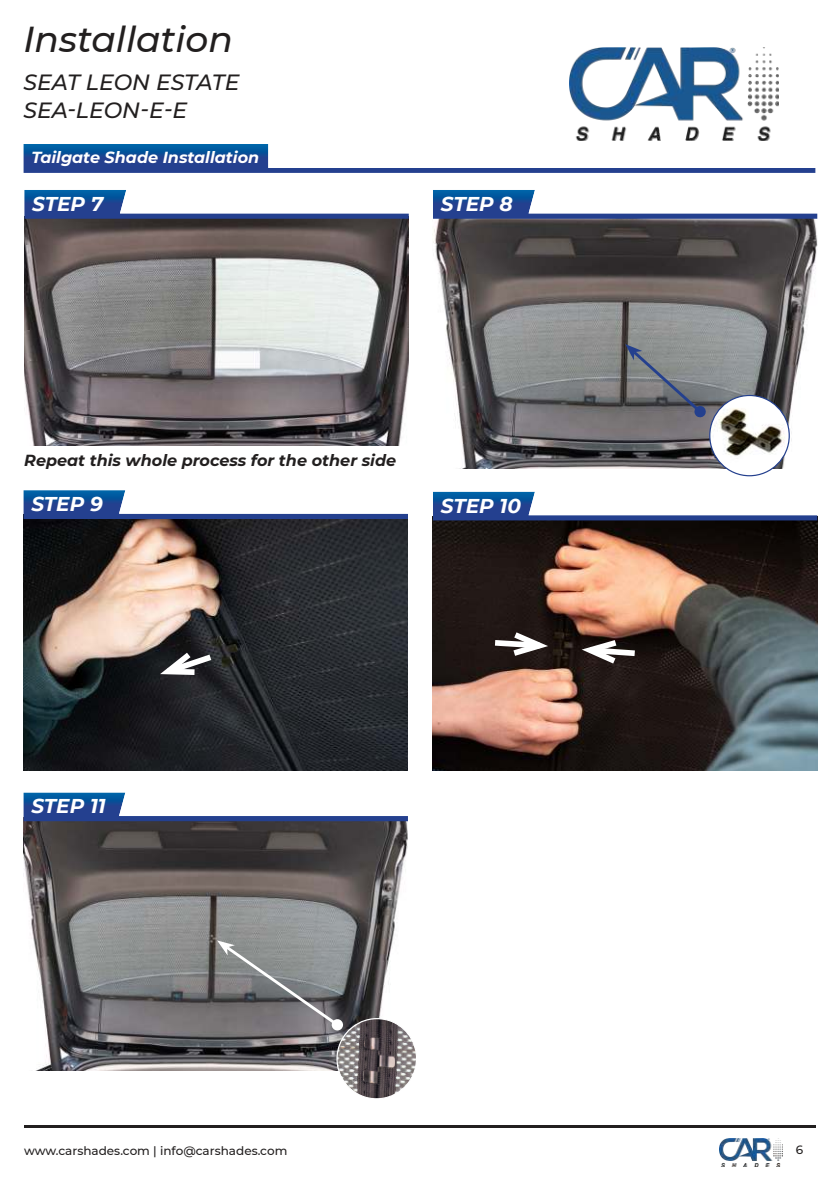
<style>
.page{position:relative;width:840px;height:1191px;background:#fff}
.page>*{position:absolute;margin:0;border:0;box-sizing:border-box;transform-origin:0 0}
.t1{font:italic 500 36px "Montserrat";color:#221f1f}
.t2{font:italic 500 22px/28px "Montserrat";color:#221f1f}
.t3{font:italic 700 20px "Montserrat";color:#fff}
.t4{font:italic 700 16px "Montserrat";color:#221f1f}
.t5{font:italic 700 16px "Montserrat";color:#fff}
.t6{font:500 12px "Montserrat";color:#221f1f}
</style>
<div class="page">
<img style="left:569px;top:47px;width:208px;height:94px">
<img style="left:23px;top:144px;width:792px;height:29px">
<hr style="left:24px;top:1126px;width:791px;height:2px;background:#221f1f">
<img style="left:719px;top:1138px;width:63px;height:28px">
<img style="left:433px;top:219px;width:384px;height:249px">
<img style="left:23px;top:519px;width:385px;height:251px">
<img style="left:23px;top:821px;width:385px;height:250px">
<img style="left:433px;top:190px;width:384px;height:29px">
<img style="left:23px;top:490px;width:385px;height:29px">
<img style="left:23px;top:792px;width:385px;height:29px">
<img style="left:24px;top:219px;width:384px;height:226px">
<img style="left:24px;top:190px;width:384px;height:29px">
<img style="left:432px;top:520px;width:385px;height:250px">
<img style="left:432px;top:491px;width:385px;height:29px">
<svg style="left:489px;top:627px;width:67px;height:33px"></svg>
<svg style="left:573px;top:636px;width:67px;height:32px"></svg>
<img style="left:709px;top:395px;width:79px;height:81px;border-radius:40px">
<div style="left:708px;top:395px;width:81px;height:81px;border:1px solid #24408e;border-radius:50%"></div>
<svg style="left:152px;top:647px;width:65px;height:31px"></svg>
<svg style="left:625px;top:344px;width:81px;height:74px;background:#74777e"></svg>
<svg style="left:217px;top:940px;width:199px;height:159px"></svg>
<div style="left:331px;top:1019px;width:12px;height:11px;background:#fff;border-radius:50%"></div>
<h1 class="t1" style="left:23px;top:19px;width:211px">Installation</h1>
<h2 class="t2" style="left:23px;top:68px;width:217px">SEAT LEON ESTATE<br>SEA-LEON-E-E</h2>
<h3 class="t5" style="left:31px;top:150px;width:229px">Tailgate Shade Installation</h3>
<h3 class="t3" style="left:32px;top:195px;width:73px">STEP 7</h3>
<h3 class="t3" style="left:440px;top:195px;width:73px">STEP 8</h3>
<h3 class="t4" style="left:24px;top:453px;width:373px">Repeat this whole process for the other side</h3>
<h3 class="t3" style="left:31px;top:495px;width:73px">STEP 9</h3>
<h3 class="t3" style="left:440px;top:497px;width:82px">STEP 10</h3>
<h3 class="t3" style="left:31px;top:797px;width:76px">STEP 11</h3>
<p class="t6" style="left:24px;top:1145px;width:265px">www.carshades.com | info@carshades.com</p>
<p class="t6" style="left:795px;top:1145px;width:9px">6</p>
</div>
